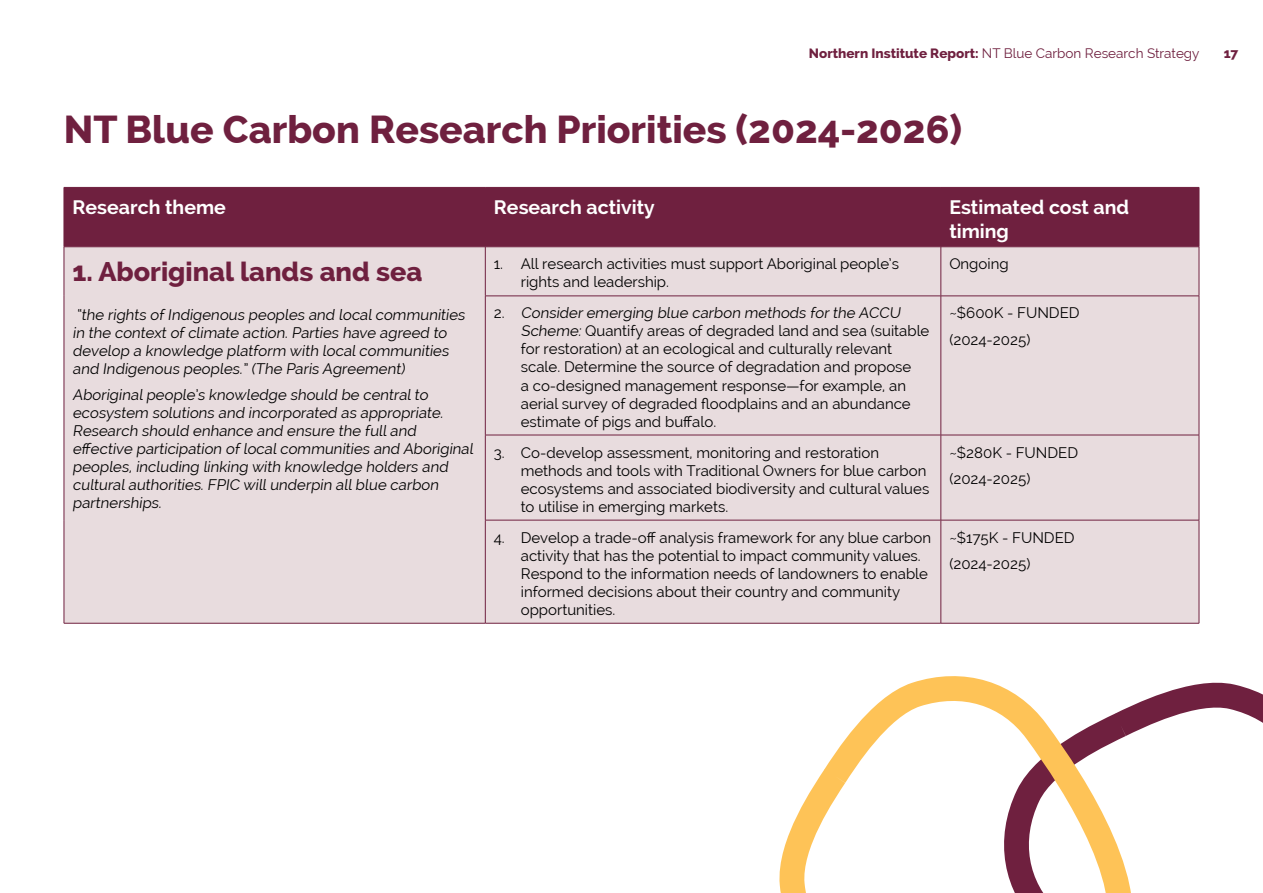
<style>
.page{position:relative;width:1263px;height:893px;background:#fff}
.page>*{position:absolute;margin:0;border:0;box-sizing:border-box;transform-origin:0 0}
.t1{font:800 39px "Raleway";color:#6f203f}
.t2{font:800 27px "Raleway";color:#6f203f}
.t3{font:700 19.5px/24px "Raleway";color:#fff}
.t4{font:15px/18px "Raleway";color:#000}
.t5{font:13.5px "Raleway";color:#6f203f}
.t6{font:800 13.5px "Raleway";color:#6f203f}
.s1{font-weight:800}
</style>
<div class="page">
<div style="left:65px;top:188px;width:1134px;height:58px;background:#6f203f"></div>
<div style="left:65px;top:247px;width:1134px;height:376px;background:#e8dcde"></div>
<hr style="left:64px;top:187px;width:421px;height:1px;background:#6f203f">
<hr style="left:64px;top:188px;width:1px;height:59px;background:#6f203f">
<hr style="left:485px;top:187px;width:456px;height:1px;background:#6f203f">
<hr style="left:485px;top:188px;width:1px;height:59px;background:#6f203f">
<hr style="left:941px;top:187px;width:258px;height:1px;background:#6f203f">
<hr style="left:940px;top:188px;width:1px;height:59px;background:#6f203f">
<hr style="left:1199px;top:188px;width:1px;height:59px;background:#6f203f">
<hr style="left:64px;top:246px;width:421px;height:1px;background:#6f203f">
<hr style="left:64px;top:247px;width:1px;height:49px;background:#6f203f">
<hr style="left:485px;top:246px;width:456px;height:1px;background:#6f203f">
<hr style="left:485px;top:247px;width:1px;height:49px;background:#6f203f">
<hr style="left:941px;top:246px;width:258px;height:1px;background:#6f203f">
<hr style="left:940px;top:247px;width:1px;height:49px;background:#6f203f">
<hr style="left:1199px;top:247px;width:1px;height:49px;background:#6f203f">
<hr style="left:64px;top:296px;width:1px;height:139px;background:#6f203f">
<hr style="left:485px;top:296px;width:456px;height:1px;background:#6f203f">
<hr style="left:485px;top:296px;width:1px;height:139px;background:#6f203f">
<hr style="left:941px;top:296px;width:258px;height:1px;background:#6f203f">
<hr style="left:940px;top:296px;width:1px;height:139px;background:#6f203f">
<hr style="left:1199px;top:296px;width:1px;height:139px;background:#6f203f">
<hr style="left:64px;top:435px;width:1px;height:85px;background:#6f203f">
<hr style="left:485px;top:435px;width:456px;height:1px;background:#6f203f">
<hr style="left:485px;top:435px;width:1px;height:85px;background:#6f203f">
<hr style="left:941px;top:435px;width:258px;height:1px;background:#6f203f">
<hr style="left:940px;top:435px;width:1px;height:85px;background:#6f203f">
<hr style="left:1199px;top:435px;width:1px;height:85px;background:#6f203f">
<hr style="left:64px;top:520px;width:1px;height:103px;background:#6f203f">
<hr style="left:485px;top:520px;width:456px;height:1px;background:#6f203f">
<hr style="left:485px;top:520px;width:1px;height:103px;background:#6f203f">
<hr style="left:941px;top:520px;width:258px;height:1px;background:#6f203f">
<hr style="left:940px;top:520px;width:1px;height:103px;background:#6f203f">
<hr style="left:1199px;top:520px;width:1px;height:103px;background:#6f203f">
<hr style="left:64px;top:623px;width:421px;height:1px;background:#6f203f">
<hr style="left:485px;top:623px;width:456px;height:1px;background:#6f203f">
<hr style="left:941px;top:623px;width:258px;height:1px;background:#6f203f">
<svg style="left:1148px;top:682px;width:115px;height:44px"></svg>
<svg style="left:779px;top:676px;width:369px;height:217px"></svg>
<p class="t5" style="left:809px;top:46px;width:392px"><span class="s1">Northern Institute Report:</span> NT Blue Carbon Research Strategy</p>
<p class="t6" style="left:1224px;top:46px;width:16px">17</p>
<h1 class="t1" style="left:64px;top:107px;width:900px">NT Blue Carbon Research Priorities (2024-2026)</h1>
<h3 class="t3" style="left:72px;top:195px;width:155px">Research theme</h3>
<h3 class="t3" style="left:494px;top:195px;width:162px">Research activity</h3>
<h3 class="t3" style="left:949px;top:195px;width:181px">Estimated cost and timing</h3>
<h2 class="t2" style="left:72px;top:256px;width:351px">1. Aboriginal lands and sea</h2>
<p class="t4" style="left:72px;top:306px;width:396px">“the rights of Indigenous peoples and local communities in the context of climate action. Parties have agreed to develop a knowledge platform with local communities and Indigenous peoples.” (The Paris Agreement)</p>
<p class="t4" style="left:72px;top:386px;width:405px">Aboriginal people’s knowledge should be central to ecosystem solutions and incorporated as appropriate.<br>Research should enhance and ensure the full and effective participation of local communities and Aboriginal peoples, including linking with knowledge holders and cultural authorities. FPIC will underpin all blue carbon partnerships.</p>
<p class="t4" style="left:521px;top:255px;width:380px;text-indent:-27px">1. All research activities must support Aboriginal people’s rights and leadership.</p>
<p class="t4" style="left:949px;top:255px;width:61px">Ongoing</p>
<p class="t4" style="left:521px;top:304px;width:410px;text-indent:-27px">2 . Consider emerging blue carbon methods for the ACCU Scheme: Quantify areas of degraded land and sea (suitable for restoration) at an ecological and culturally relevant scale. Determine the source of degradation and propose<br>a co-designed management response—for example, an aerial survey of degraded floodplains and an abundance estimate of pigs and buffalo.</p>
<p class="t4" style="left:949px;top:300px;width:132px;line-height:26.5px">~$600K - FUNDED (2024-2025)</p>
<p class="t4" style="left:521px;top:443px;width:410px;text-indent:-27px">3. Co-develop assessment, monitoring and restoration methods and tools with Traditional Owners for blue carbon ecosystems and associated biodiversity and cultural values to utilise in emerging markets.</p>
<p class="t4" style="left:949px;top:439px;width:130px;line-height:26.5px">~$280K - FUNDED (2024-2025)</p>
<p class="t4" style="left:521px;top:528px;width:412px;text-indent:-27px">4. Develop a trade-off analysis framework for any blue carbon activity that has the potential to impact community values.<br>Respond to the information needs of landowners to enable informed decisions about their country and community opportunities.</p>
<p class="t4" style="left:949px;top:524px;width:127px;line-height:26.5px">~$175K - FUNDED (2024-2025)</p>
</div>
